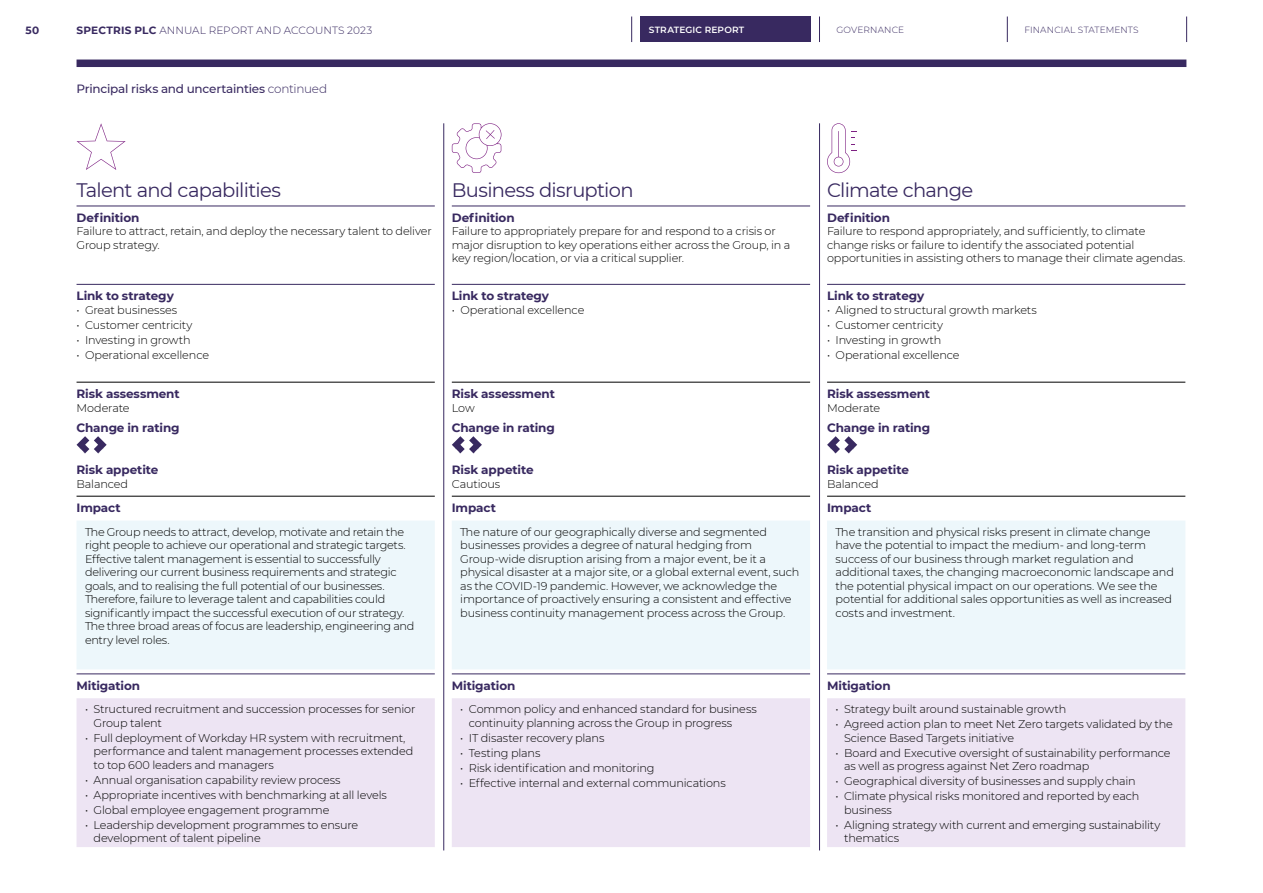
<style>
.page{position:relative;width:1263px;height:893px;background:#fff}
.page>*{position:absolute;margin:0;border:0;box-sizing:border-box;transform-origin:0 0}
.t1{font:19.5px "Montserrat";letter-spacing:-.035em;color:#382960}
.t2{font:700 12px "Montserrat";letter-spacing:-.01em;color:#382960}
.t3{font:500 12px "Montserrat";letter-spacing:-.02em;color:#382960}
.t4{font:300 11.25px/13.5px "Montserrat";letter-spacing:-.015em;color:#000}
.t5{font:300 10.5px "Montserrat";letter-spacing:.01em;color:#382960}
.t6{font:700 10.5px "Montserrat";color:#382960}
.t7{font:300 9px "Montserrat";letter-spacing:.02em;color:#382960}
.t8{font:600 9px "Montserrat";letter-spacing:.02em;color:#fff}
.s1{font-weight:700}
.s2{font-weight:300}
</style>
<div class="page">
<div style="left:77px;top:521px;width:1108px;height:148px;background:#edf7fb"></div>
<div style="left:77px;top:698px;width:1108px;height:149px;background:#ede4f3"></div>
<hr style="left:77px;top:206px;width:358px;height:1px;background:#382960">
<hr style="left:452px;top:206px;width:358px;height:1px;background:#382960">
<hr style="left:827px;top:206px;width:358px;height:1px;background:#382960">
<hr style="left:77px;top:284px;width:358px;height:1px;background:#382960">
<hr style="left:452px;top:284px;width:358px;height:1px;background:#382960">
<hr style="left:827px;top:284px;width:358px;height:1px;background:#382960">
<hr style="left:77px;top:382px;width:358px;height:1px;background:#000">
<hr style="left:452px;top:382px;width:358px;height:1px;background:#000">
<hr style="left:827px;top:382px;width:358px;height:1px;background:#000">
<hr style="left:77px;top:496px;width:358px;height:1px;background:#000">
<hr style="left:452px;top:496px;width:358px;height:1px;background:#000">
<hr style="left:827px;top:496px;width:358px;height:1px;background:#000">
<hr style="left:77px;top:674px;width:358px;height:1px;background:#382960">
<hr style="left:452px;top:674px;width:358px;height:1px;background:#382960">
<hr style="left:827px;top:674px;width:358px;height:1px;background:#382960">
<svg style="left:77px;top:123px;width:49px;height:47px"></svg>
<svg style="left:452px;top:123px;width:49px;height:50px"></svg>
<svg style="left:827px;top:123px;width:29px;height:50px"></svg>
<svg style="left:77px;top:436px;width:30px;height:17px"></svg>
<svg style="left:452px;top:436px;width:30px;height:17px"></svg>
<svg style="left:827px;top:436px;width:30px;height:17px"></svg>
<hr style="left:443px;top:123px;width:1px;height:727px;background:#382960">
<hr style="left:819px;top:123px;width:1px;height:727px;background:#382960">
<div style="left:640px;top:17px;width:171px;height:25px;background:#382960"></div>
<svg style="left:1186px;top:17px;width:1px;height:25px"></svg>
<svg style="left:1007px;top:17px;width:1px;height:25px"></svg>
<svg style="left:819px;top:17px;width:1px;height:25px"></svg>
<svg style="left:631px;top:17px;width:1px;height:25px"></svg>
<div style="left:77px;top:60px;width:1109px;height:7px;background:#382960"></div>
<p class="t6" style="left:26px;top:22px;width:15px">50</p>
<p class="t5" style="left:77px;top:23px;width:297px"><span class="s1">SPECTRIS PLC</span> ANNUAL REPORT AND ACCOUNTS 2023</p>
<p class="t8" style="left:649px;top:23px;width:97px">STRATEGIC REPORT</p>
<p class="t7" style="left:836px;top:24px;width:69px">GOVERNANCE</p>
<p class="t7" style="left:1024px;top:24px;width:116px">FINANCIAL STATEMENTS</p>
<p class="t3" style="left:77px;top:81px;width:252px">Principal risks and uncertainties <span class="s2">continued</span></p>
<h1 class="t1" style="left:77px;top:177px;width:206px">Talent and capabilities</h1>
<h1 class="t1" style="left:452px;top:177px;width:183px">Business disruption</h1>
<h1 class="t1" style="left:827px;top:177px;width:148px">Climate change</h1>
<p class="t2" style="left:77px;top:209px;width:64px">Definition</p>
<p class="t4" style="left:77px;top:224px;width:357px">Failure to attract, retain, and deploy the necessary talent to deliver<br>Group strategy.</p>
<p class="t2" style="left:452px;top:209px;width:64px">Definition</p>
<p class="t4" style="left:452px;top:224px;width:340px">Failure to appropriately prepare for and respond to a crisis or major disruption to key operations either across the Group, in a key region/location, or via a critical supplier.</p>
<p class="t2" style="left:827px;top:209px;width:64px">Definition</p>
<p class="t4" style="left:827px;top:224px;width:360px">Failure to respond appropriately, and sufficiently, to climate change risks or failure to identify the associated potential opportunities in assisting others to manage their climate agendas.</p>
<p class="t2" style="left:77px;top:287px;width:99px">Link to strategy</p>
<p class="t4" style="left:77px;top:303px;width:102px">• Great businesses</p>
<p class="t4" style="left:77px;top:318px;width:117px">• Customer centricity</p>
<p class="t4" style="left:77px;top:333px;width:116px">• Investing in growth</p>
<p class="t4" style="left:77px;top:348px;width:134px">• Operational excellence</p>
<p class="t2" style="left:77px;top:385px;width:105px">Risk assessment</p>
<p class="t4" style="left:77px;top:400px;width:55px">Moderate</p>
<p class="t2" style="left:452px;top:287px;width:99px">Link to strategy</p>
<p class="t4" style="left:452px;top:303px;width:134px">• Operational excellence</p>
<p class="t2" style="left:452px;top:385px;width:105px">Risk assessment</p>
<p class="t4" style="left:452px;top:400px;width:24px">Low</p>
<p class="t2" style="left:827px;top:287px;width:99px">Link to strategy</p>
<p class="t4" style="left:827px;top:303px;width:211px">• Aligned to structural growth markets</p>
<p class="t4" style="left:827px;top:318px;width:117px">• Customer centricity</p>
<p class="t4" style="left:827px;top:333px;width:116px">• Investing in growth</p>
<p class="t4" style="left:827px;top:348px;width:134px">• Operational excellence</p>
<p class="t2" style="left:827px;top:385px;width:105px">Risk assessment</p>
<p class="t4" style="left:827px;top:400px;width:55px">Moderate</p>
<p class="t2" style="left:77px;top:419px;width:104px">Change in rating</p>
<p class="t2" style="left:452px;top:419px;width:104px">Change in rating</p>
<p class="t2" style="left:827px;top:419px;width:104px">Change in rating</p>
<p class="t2" style="left:77px;top:461px;width:83px">Risk appetite</p>
<p class="t4" style="left:77px;top:477px;width:53px">Balanced</p>
<p class="t2" style="left:452px;top:461px;width:83px">Risk appetite</p>
<p class="t4" style="left:452px;top:477px;width:50px">Cautious</p>
<p class="t2" style="left:827px;top:461px;width:83px">Risk appetite</p>
<p class="t4" style="left:827px;top:477px;width:53px">Balanced</p>
<p class="t2" style="left:77px;top:499px;width:46px">Impact</p>
<p class="t2" style="left:452px;top:499px;width:46px">Impact</p>
<p class="t2" style="left:827px;top:499px;width:46px">Impact</p>
<p class="t4" style="left:85px;top:525px;width:331px">The Group needs to attract, develop, motivate and retain the right people to achieve our operational and strategic targets.<br>Effective talent management is essential to successfully delivering our current business requirements and strategic goals, and to realising the full potential of our businesses.<br>Therefore, failure to leverage talent and capabilities could significantly impact the successful execution of our strategy.<br>The three broad areas of focus are leadership, engineering and entry level roles.</p>
<p class="t4" style="left:460px;top:525px;width:341px">The nature of our geographically diverse and segmented businesses provides a degree of natural hedging from Group-wide disruption arising from a major event, be it a physical disaster at a major site, or a global external event, such as the COVID-19 pandemic. However, we acknowledge the importance of proactively ensuring a consistent and effective business continuity management process across the Group.</p>
<p class="t4" style="left:836px;top:525px;width:340px">The transition and physical risks present in climate change have the potential to impact the medium- and long-term success of our business through market regulation and additional taxes, the changing macroeconomic landscape and the potential physical impact on our operations. We see the potential for additional sales opportunities as well as increased costs and investment.</p>
<p class="t2" style="left:77px;top:677px;width:65px">Mitigation</p>
<p class="t2" style="left:452px;top:677px;width:65px">Mitigation</p>
<p class="t2" style="left:827px;top:677px;width:65px">Mitigation</p>
<p class="t4" style="left:94px;top:702px;width:323px;text-indent:-9px">• Structured recruitment and succession processes for senior<br>Group talent</p>
<p class="t4" style="left:94px;top:731px;width:321px;text-indent:-9px">• Full deployment of Workday HR system with recruitment, performance and talent management processes extended to top 600 leaders and managers</p>
<p class="t4" style="left:85px;top:773px;width:257px">• Annual organisation capability review process</p>
<p class="t4" style="left:85px;top:788px;width:303px">• Appropriate incentives with benchmarking at all levels</p>
<p class="t4" style="left:85px;top:803px;width:246px">• Global employee engagement programme</p>
<p class="t4" style="left:94px;top:818px;width:266px;text-indent:-9px">• Leadership development programmes to ensure development of talent pipeline</p>
<p class="t4" style="left:469px;top:702px;width:290px;text-indent:-9px">• Common policy and enhanced standard for business continuity planning across the Group in progress</p>
<p class="t4" style="left:460px;top:731px;width:146px">• IT disaster recovery plans</p>
<p class="t4" style="left:460px;top:746px;width:82px">• Testing plans</p>
<p class="t4" style="left:460px;top:761px;width:196px">• Risk identification and monitoring</p>
<p class="t4" style="left:460px;top:776px;width:267px">• Effective internal and external communications</p>
<p class="t4" style="left:836px;top:702px;width:232px">• Strategy built around sustainable growth</p>
<p class="t4" style="left:844px;top:717px;width:330px;text-indent:-9px">• Agreed action plan to meet Net Zero targets validated by the<br>Science Based Targets initiative</p>
<p class="t4" style="left:844px;top:746px;width:328px;text-indent:-9px">• Board and Executive oversight of sustainability performance as well as progress against Net Zero roadmap</p>
<p class="t4" style="left:836px;top:774px;width:302px">• Geographical diversity of businesses and supply chain</p>
<p class="t4" style="left:844px;top:789px;width:297px;text-indent:-9px">• Climate physical risks monitored and reported by each business</p>
<p class="t4" style="left:844px;top:818px;width:318px;text-indent:-9px">• Aligning strategy with current and emerging sustainability thematics</p>
</div>
